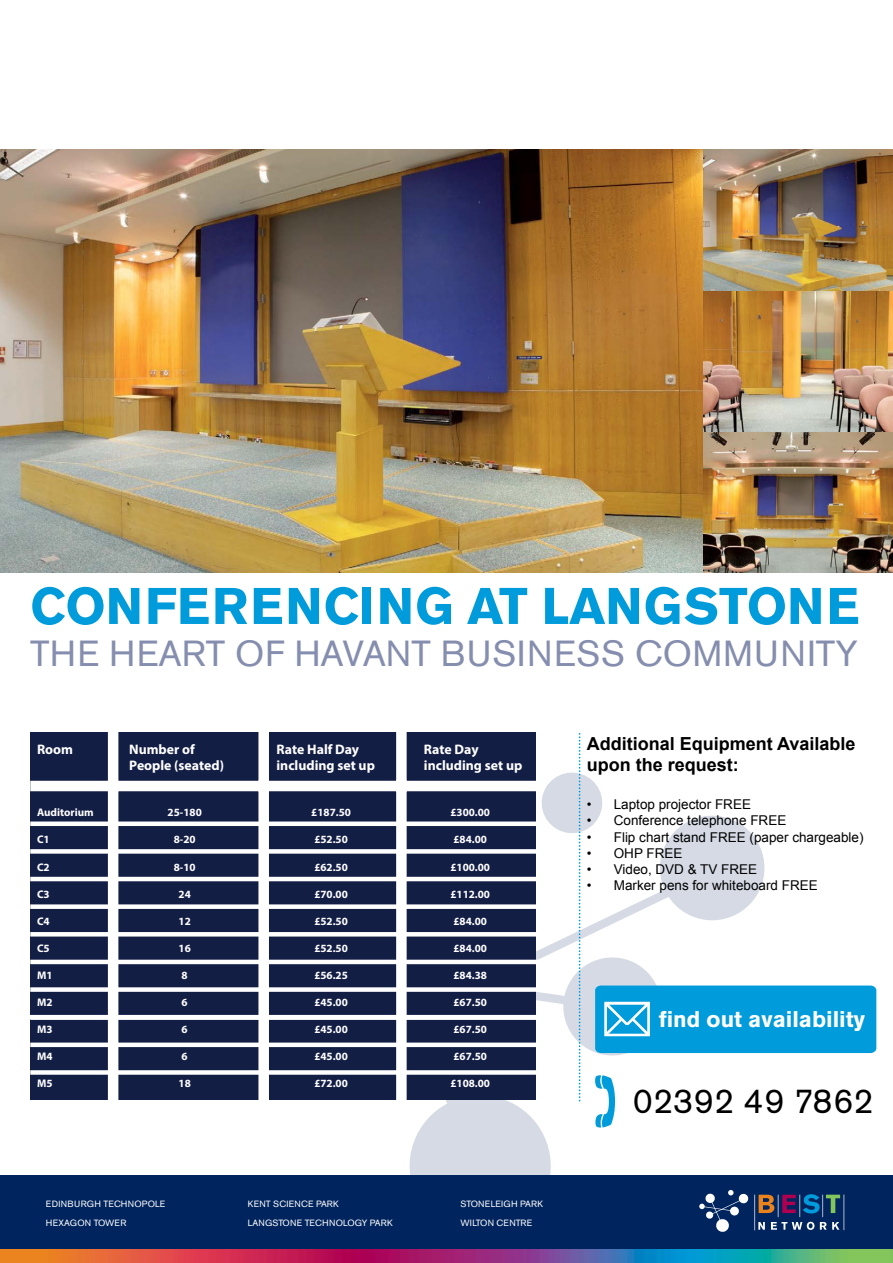
<style>
.page{position:relative;width:893px;height:1263px;background:#fff}
.page>*{position:absolute;margin:0;border:0;box-sizing:border-box;transform-origin:0 0}
.t1{font:700 51px "Akzidenz Grotesk BE";letter-spacing:.01em;color:#009bdb}
.t2{font:36px "Akzidenz Grotesk BE";letter-spacing:.02em;color:#858eae}
.t3{font:34.5px "Akzidenz Grotesk BE";color:#000}
.t4{font:700 22.5px "Akzidenz Grotesk BE";color:#fff}
.t5{font:700 18px/21.6px "Arial";color:#000}
.t6{font:700 13.8px/16.6px "Myriad Pro";color:#fff}
.t7{font:13.5px "Arial";color:#000}
.t8{font:700 11.1px "Myriad Pro";color:#fff}
.t9{font:9px/19.2px "Akzidenz Grotesk BE";letter-spacing:.02em;color:#fff}
</style>
<div class="page">
<svg style="left:221px;top:770px;width:551px;height:358px"></svg>
<svg style="left:400px;top:1086px;width:160px;height:89px"></svg>
<img style="left:702px;top:150px;width:191px;height:422px">
<img style="left:0;top:150px;width:702px;height:422px">
<div style="left:30px;top:732px;width:505px;height:367px;background:#131e45"></div>
<div style="left:30px;top:781px;width:513px;height:10px;background:#fff"></div>
<div style="left:108px;top:727px;width:10px;height:373px;background:#fff"></div>
<div style="left:258px;top:730px;width:11px;height:370px;background:#fff"></div>
<div style="left:396px;top:730px;width:11px;height:371px;background:#fff"></div>
<div style="left:30px;top:821px;width:510px;height:5px;background:#fff"></div>
<div style="left:30px;top:849px;width:510px;height:5px;background:#fff"></div>
<hr style="left:30px;top:877px;width:510px;height:4px;background:#fff">
<div style="left:30px;top:904px;width:510px;height:5px;background:#fff"></div>
<svg style="left:30px;top:932px;width:510px;height:4px;background:#fbfbfc"></svg>
<hr style="left:30px;top:960px;width:510px;height:4px;background:#fff">
<div style="left:30px;top:987px;width:510px;height:5px;background:#fff"></div>
<hr style="left:30px;top:1015px;width:510px;height:4px;background:#fff">
<div style="left:30px;top:1042px;width:510px;height:5px;background:#fff"></div>
<div style="left:30px;top:1070px;width:510px;height:5px;background:#fff"></div>
<div style="left:0;top:1175px;width:893px;height:85px;background:#00245d"></div>
<img style="left:0;top:1249px;width:893px;height:13px">
<svg style="left:579px;top:733px;width:1px;height:368px"></svg>
<svg style="left:595px;top:1075px;width:20px;height:52px"></svg>
<svg style="left:699px;top:1190px;width:50px;height:42px"></svg>
<hr style="left:754px;top:1194px;width:1px;height:36px;background:#fff">
<hr style="left:844px;top:1194px;width:1px;height:36px;background:#fff">
<svg style="left:758px;top:1194px;width:82px;height:36px"></svg>
<div style="left:595px;top:985px;width:281px;height:68px;background:#009bdb"></div>
<h1 class="t1" style="left:30px;top:577px;width:831px">CONFERENCING AT LANGSTONE</h1>
<h2 class="t2" style="left:30px;top:632px;width:829px">THE HEART OF HAVANT BUSINESS COMMUNITY</h2>
<p class="t6" style="left:37px;top:740px;width:38px">Room</p>
<p class="t6" style="left:129px;top:740px;width:96px">Number of<br>People (seated)</p>
<p class="t6" style="left:277px;top:740px;width:100px">Rate Half Day including set up</p>
<p class="t6" style="left:424px;top:740px;width:100px">Rate Day including set up</p>
<p class="t8" style="left:168px;top:805px;width:36px">25-180</p>
<p class="t8" style="left:174px;top:832px;width:23px">8-20</p>
<p class="t8" style="left:174px;top:859px;width:23px">8-10</p>
<p class="t8" style="left:179px;top:886px;width:14px">24</p>
<p class="t8" style="left:179px;top:914px;width:14px">12</p>
<p class="t8" style="left:179px;top:941px;width:14px">16</p>
<p class="t8" style="left:182px;top:968px;width:8px">8</p>
<p class="t8" style="left:182px;top:995px;width:8px">6</p>
<p class="t8" style="left:182px;top:1022px;width:8px">6</p>
<p class="t8" style="left:182px;top:1049px;width:8px">6</p>
<p class="t8" style="left:179px;top:1076px;width:14px">18</p>
<p class="t8" style="left:37px;top:805px;width:58px">Auditorium</p>
<p class="t8" style="left:37px;top:832px;width:14px">C1</p>
<p class="t8" style="left:37px;top:859px;width:14px">C2</p>
<p class="t8" style="left:37px;top:886px;width:14px">C3</p>
<p class="t8" style="left:37px;top:914px;width:14px">C4</p>
<p class="t8" style="left:37px;top:941px;width:14px">C5</p>
<p class="t8" style="left:37px;top:968px;width:17px">M1</p>
<p class="t8" style="left:37px;top:995px;width:17px">M2</p>
<p class="t8" style="left:37px;top:1022px;width:17px">M3</p>
<p class="t8" style="left:37px;top:1049px;width:17px">M4</p>
<p class="t8" style="left:37px;top:1076px;width:17px">M5</p>
<p class="t8" style="left:311px;top:805px;width:41px">£187.50</p>
<p class="t8" style="left:314px;top:832px;width:35px">£52.50</p>
<p class="t8" style="left:314px;top:859px;width:35px">£62.50</p>
<p class="t8" style="left:314px;top:886px;width:35px">£70.00</p>
<p class="t8" style="left:314px;top:914px;width:35px">£52.50</p>
<p class="t8" style="left:314px;top:941px;width:35px">£52.50</p>
<p class="t8" style="left:314px;top:968px;width:35px">£56.25</p>
<p class="t8" style="left:314px;top:995px;width:35px">£45.00</p>
<p class="t8" style="left:314px;top:1022px;width:35px">£45.00</p>
<p class="t8" style="left:314px;top:1049px;width:35px">£45.00</p>
<p class="t8" style="left:314px;top:1076px;width:35px">£72.00</p>
<p class="t8" style="left:450px;top:805px;width:41px">£300.00</p>
<p class="t8" style="left:453px;top:832px;width:35px">£84.00</p>
<p class="t8" style="left:450px;top:859px;width:41px">£100.00</p>
<p class="t8" style="left:450px;top:886px;width:41px">£112.00</p>
<p class="t8" style="left:453px;top:914px;width:35px">£84.00</p>
<p class="t8" style="left:453px;top:941px;width:35px">£84.00</p>
<p class="t8" style="left:453px;top:968px;width:35px">£84.38</p>
<p class="t8" style="left:453px;top:995px;width:35px">£67.50</p>
<p class="t8" style="left:453px;top:1022px;width:35px">£67.50</p>
<p class="t8" style="left:453px;top:1049px;width:35px">£67.50</p>
<p class="t8" style="left:450px;top:1076px;width:41px">£108.00</p>
<p class="t9" style="left:46px;top:1194px;width:121px">EDINBURGH TECHNOPOLE<br>HEXAGON TOWER</p>
<p class="t9" style="left:248px;top:1194px;width:146px">KENT SCIENCE PARK<br>LANGSTONE TECHNOLOGY PARK</p>
<p class="t9" style="left:461px;top:1194px;width:84px">STONELEIGH PARK<br>WILTON CENTRE</p>
<h3 class="t5" style="left:587px;top:733px;width:270px">Additional Equipment Available upon the request:</h3>
<p class="t7" style="left:587px;top:795px;width:166px">• Laptop projector FREE</p>
<p class="t7" style="left:587px;top:812px;width:201px">• Conference telephone FREE</p>
<p class="t7" style="left:587px;top:828px;width:278px">• Flip chart stand FREE (paper chargeable)</p>
<p class="t7" style="left:587px;top:844px;width:97px">• OHP FREE</p>
<p class="t7" style="left:587px;top:860px;width:172px">• Video, DVD &amp; TV FREE</p>
<p class="t7" style="left:587px;top:876px;width:233px">• Marker pens for whiteboard FREE</p>
<h3 class="t4" style="left:659px;top:1006px;width:208px">find out availability</h3>
<h3 class="t3" style="left:633px;top:1080px;width:242px">02392 49 7862</h3>
</div>
